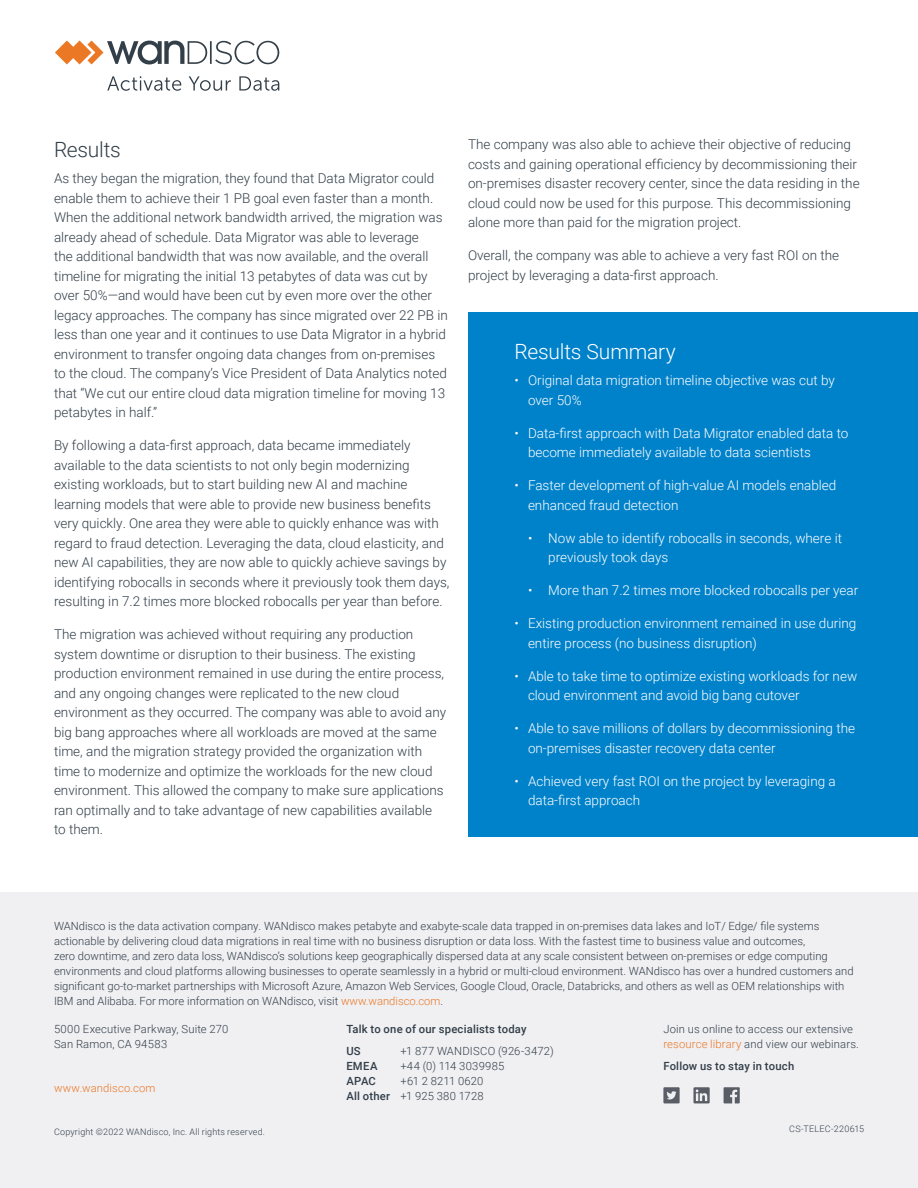
<style>
.page{position:relative;width:918px;height:1188px;background:#fff}
.page>*{position:absolute;margin:0;border:0;box-sizing:border-box;transform-origin:0 0}
.Subhead{font:300 21px "Roboto";letter-spacing:-.01em;color:#fff}
.Subhead-2{font:300 21px "Roboto";letter-spacing:-.01em;color:#323e48}
.Body_Copy{font:300 13.5px/19.5px "Roboto";color:#313e48}
.t1{font:300 13.5px/19.5px "Roboto";color:#fff}
.t2{font:300 11.25px/15px "Roboto";color:#323e48}
.t3{font:500 11.25px/21.8px "Roboto";letter-spacing:.02em;color:#323e48}
.t4{font:300 11.25px "Roboto";letter-spacing:.025em;color:#323e48}
.t5{font:300 11.25px "Roboto";letter-spacing:.015em;color:#ea7724}
.t6{font:300 9px "Roboto";letter-spacing:.025em;color:#323e48}
.s1{color:#ea7724}
.s2{font-weight:500}
</style>
<div class="page">
<div style="left:0;top:892px;width:918px;height:296px;background:#f0f0f3"></div>
<svg style="left:724px;top:1087px;width:16px;height:16px"></svg>
<svg style="left:693px;top:1087px;width:17px;height:16px"></svg>
<svg style="left:663px;top:1087px;width:17px;height:16px"></svg>
<svg style="left:55px;top:40px;width:224px;height:24px"></svg>
<svg style="left:107px;top:76px;width:74px;height:15px"></svg>
<svg style="left:189px;top:76px;width:42px;height:15px"></svg>
<svg style="left:239px;top:76px;width:40px;height:15px"></svg>
<div style="left:468px;top:312px;width:450px;height:525px;background:#0082ca"></div>
<p class="Subhead-2" style="left:54px;top:135px;width:68px">Results</p>
<p class="Body_Copy" style="left:54px;top:168px;width:395px">As they began the migration, they found that Data Migrator could enable them to achieve their 1 PB goal even faster than a month.<br>When the additional network bandwidth arrived, the migration was already ahead of schedule. Data Migrator was able to leverage<br>the additional bandwidth that was now available, and the overall timeline for migrating the initial 13 petabytes of data was cut by over 50%—and would have been cut by even more over the other legacy approaches. The company has since migrated over 22 PB in less than one year and it continues to use Data Migrator in a hybrid environment to transfer ongoing data changes from on-premises to the cloud. The company’s Vice President of Data Analytics noted that “We cut our entire cloud data migration timeline for moving 13 petabytes in half.”</p>
<p class="Body_Copy" style="left:54px;top:435px;width:397px">By following a data-first approach, data became immediately available to the data scientists to not only begin modernizing existing workloads, but to start building new AI and machine learning models that were able to provide new business benefits very quickly. One area they were able to quickly enhance was with regard to fraud detection. Leveraging the data, cloud elasticity, and new AI capabilities, they are now able to quickly achieve savings by identifying robocalls in seconds where it previously took them days, resulting in 7.2 times more blocked robocalls per year than before.</p>
<p class="Body_Copy" style="left:54px;top:624px;width:394px">The migration was achieved without requiring any production system downtime or disruption to their business. The existing production environment remained in use during the entire process, and any ongoing changes were replicated to the new cloud environment as they occurred. The company was able to avoid any big bang approaches where all workloads are moved at the same time, and the migration strategy provided the organization with time to modernize and optimize the workloads for the new cloud environment. This allowed the company to make sure applications ran optimally and to take advantage of new capabilities available to them.</p>
<p class="Body_Copy" style="left:468px;top:134px;width:393px">The company was also able to achieve their objective of reducing costs and gaining operational efficiency by decommissioning their on-premises disaster recovery center, since the data residing in the cloud could now be used for this purpose. This decommissioning alone more than paid for the migration project.</p>
<p class="Body_Copy" style="left:468px;top:245px;width:373px">Overall, the company was able to achieve a very fast ROI on the project by leveraging a data-first approach.</p>
<p class="Subhead" style="left:514px;top:337px;width:163px">Results Summary</p>
<p class="t1" style="left:528px;top:370px;width:308px;text-indent:-14px">• Original data migration timeline objective was cut by over 50%</p>
<p class="t1" style="left:528px;top:423px;width:322px;text-indent:-14px">• Data-first approach with Data Migrator enabled data to become immediately available to data scientists</p>
<p class="t1" style="left:528px;top:475px;width:310px;text-indent:-14px">• Faster development of high-value AI models enabled enhanced fraud detection</p>
<p class="t1" style="left:548px;top:528px;width:295px;text-indent:-20px">• Now able to identify robocalls in seconds, where it previously took days</p>
<p class="t1" style="left:528px;top:580px;width:332px">• More than 7.2 times more blocked robocalls per year</p>
<p class="t1" style="left:528px;top:613px;width:330px;text-indent:-14px">• Existing production environment remained in use during entire process (no business disruption)</p>
<p class="t1" style="left:528px;top:666px;width:331px;text-indent:-14px">• Able to take time to optimize existing workloads for new cloud environment and avoid big bang cutover</p>
<p class="t1" style="left:528px;top:718px;width:329px;text-indent:-14px">• Able to save millions of dollars by decommissioning the on-premises disaster recovery data center</p>
<p class="t1" style="left:528px;top:771px;width:309px;text-indent:-14px">• Achieved very fast ROI on the project by leveraging a data-first approach</p>
<p class="t2" style="left:54px;top:918px;width:801px">WANdisco is the data activation company. WANdisco makes petabyte and exabyte-scale data trapped in on-premises data lakes and IoT/ Edge/ file systems actionable by delivering cloud data migrations in real time with no business disruption or data loss. With the fastest time to business value and outcomes,<br>zero downtime, and zero data loss, WANdisco’s solutions keep geographically dispersed data at any scale consistent between on-premises or edge computing environments and cloud platforms allowing businesses to operate seamlessly in a hybrid or multi-cloud environment. WANdisco has over a hundred customers and significant go-to-market partnerships with Microsoft Azure, Amazon Web Services, Google Cloud, Oracle, Databricks, and others as well as OEM relationships with IBM and Alibaba. For more information on WANdisco, visit <span class="s1">www.wandisco.com</span>.</p>
<p class="t2" style="left:663px;top:1021px;width:197px">Join us online to access our extensive <span class="s1">resource library</span> and view our webinars.</p>
<p class="t3" style="left:663px;top:1055px;width:132px">Follow us to stay in touch</p>
<p class="t2" style="left:54px;top:1021px;width:176px">5000 Executive Parkway, Suite 270<br>San Ramon, CA 94583</p>
<p class="t5" style="left:54px;top:1080px;width:103px">www.wandisco.com</p>
<p class="t6" style="left:54px;top:1125px;width:213px">Copyright ©2022 WANdisco, Inc. All rights reserved.</p>
<p class="t6" style="left:789px;top:1122px;width:76px">CS-TELEC-220615</p>
<p class="t3" style="left:346px;top:1018px;width:182px">Talk to one of our specialists today<br>US</p>
<p class="t2" style="left:400px;top:1043px;width:155px">+1 877 WANDISCO (926-3472)</p>
<p class="t3" style="left:346px;top:1055px;width:33px">EMEA</p>
<p class="t4" style="left:400px;top:1058px;width:106px">+44 (0) 114 3039985</p>
<p class="t3" style="left:346px;top:1070px;width:31px">APAC</p>
<p class="t2" style="left:346px;top:1073px;width:139px;text-align:right">+61 2 8211 0620<br><span class="s2">All other</span> +1 925 380 1728</p>
</div>
